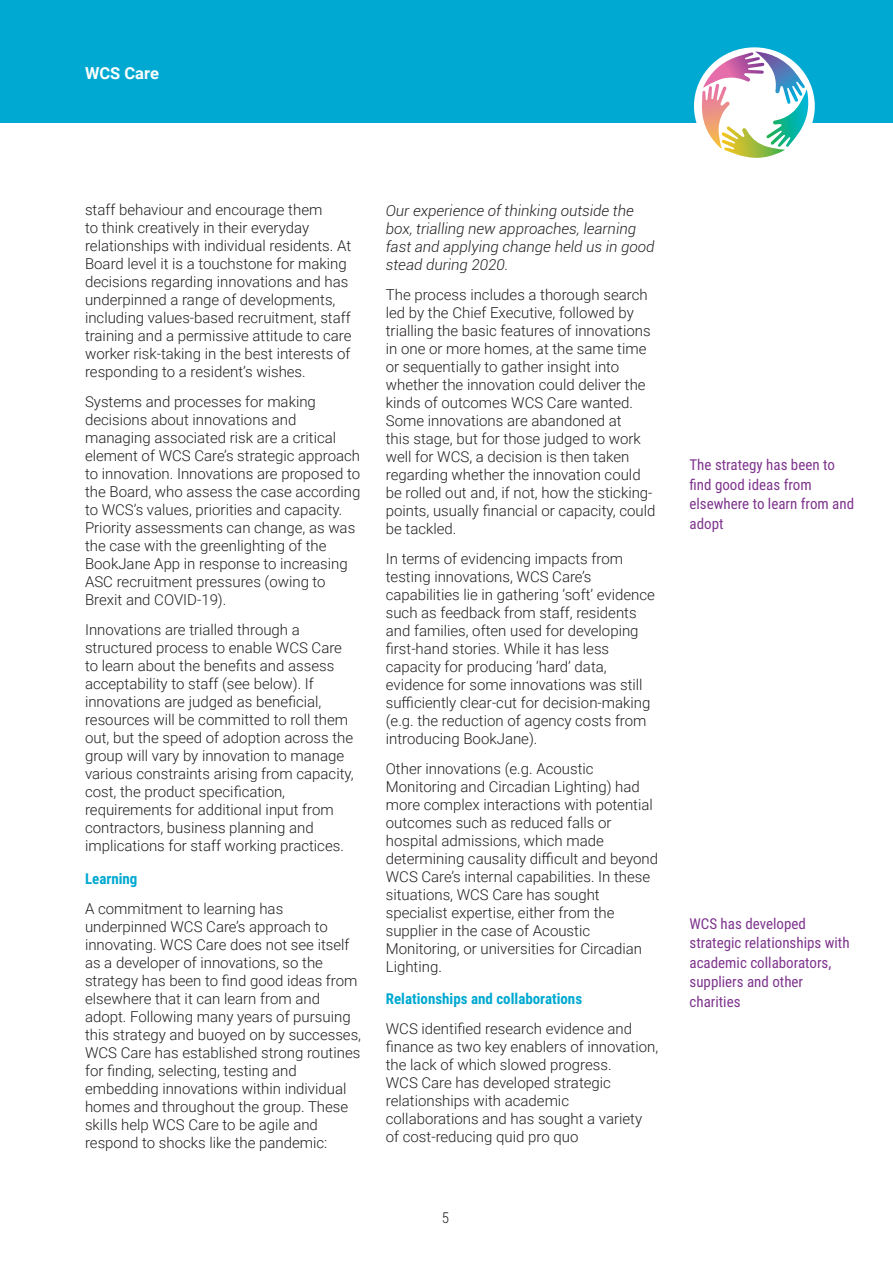
<style>
.page{position:relative;width:893px;height:1263px;background:#fff}
.page>*{position:absolute;margin:0;border:0;box-sizing:border-box;transform-origin:0 0}
.t1{font:700 16.5px "Roboto";color:#fff}
.t2{font:300 15px/18px "Roboto";color:#231f20}
.t3{font:15px/19.5px "Roboto Condensed";color:#7e358d}
.t4{font:italic 300 15px/18px "Roboto";color:#231f20}
.t5{font:700 15px "Roboto Condensed";color:#00a9d1}
.t6{font:300 15px "Roboto Condensed";color:#231f20}
</style>
<div class="page">
<div style="left:0;top:0;width:893px;height:123px;background:#00a9d1"></div>
<div style="left:694px;top:47px;width:121px;height:118px;background:#fff;border-radius:50%"></div>
<img style="left:702px;top:52px;width:106px;height:106px">
<p class="t1" style="left:85px;top:67px;width:75px">WCS Care</p>
<p class="t2" style="left:85px;top:203px;width:268px">staff behaviour and encourage them<br>to think creatively in their everyday relationships with individual residents. At Board level it is a touchstone for making decisions regarding innovations and has underpinned a range of developments, including values-based recruitment, staff training and a permissive attitude to care worker risk-taking in the best interests of responding to a resident’s wishes.</p>
<p class="t2" style="left:85px;top:395px;width:277px">Systems and processes for making decisions about innovations and managing associated risk are a critical element of WCS Care’s strategic approach to innovation. Innovations are proposed to the Board, who assess the case according to WCS’s values, priorities and capacity.<br>Priority assessments can change, as was the case with the greenlighting of the BookJane App in response to increasing ASC recruitment pressures (owing to Brexit and COVID-19).</p>
<p class="t2" style="left:85px;top:623px;width:270px">Innovations are trialled through a structured process to enable WCS Care to learn about the benefits and assess acceptability to staff (see below). If innovations are judged as beneficial, resources will be committed to roll them out, but the speed of adoption across the group will vary by innovation to manage various constraints arising from capacity, cost, the product specification, requirements for additional input from contractors, business planning and implications for staff working practices.</p>
<p class="t5" style="left:85px;top:872px;width:54px">Learning</p>
<p class="t2" style="left:85px;top:901px;width:278px">A commitment to learning has underpinned WCS Care’s approach to innovating. WCS Care does not see itself as a developer of innovations, so the strategy has been to find good ideas from elsewhere that it can learn from and adopt. Following many years of pursuing this strategy and buoyed on by successes, WCS Care has established strong routines for finding, selecting, testing and embedding innovations within individual homes and throughout the group. These skills help WCS Care to be agile and respond to shocks like the pandemic:</p>
<p class="t4" style="left:386px;top:203px;width:270px">Our experience of thinking outside the box, trialling new approaches, learning fast and applying change held us in good stead during 2020.</p>
<p class="t2" style="left:386px;top:287px;width:271px">The process includes a thorough search led by the Chief Executive, followed by trialling the basic features of innovations in one or more homes, at the same time or sequentially to gather insight into whether the innovation could deliver the kinds of outcomes WCS Care wanted.<br>Some innovations are abandoned at<br>this stage, but for those judged to work well for WCS, a decision is then taken regarding whether the innovation could be rolled out and, if not, how the sticking&shy;points, usually financial or capacity, could be tackled.</p>
<p class="t2" style="left:386px;top:551px;width:271px">In terms of evidencing impacts from testing innovations, WCS Care’s capabilities lie in gathering ‘soft’ evidence such as feedback from staff, residents and families, often used for developing first-hand stories. While it has less capacity for producing ‘hard’ data, evidence for some innovations was still sufficiently clear-cut for decision-making (e.g. the reduction of agency costs from introducing BookJane).</p>
<p class="t2" style="left:386px;top:761px;width:274px">Other innovations (e.g. Acoustic Monitoring and Circadian Lighting) had more complex interactions with potential outcomes such as reduced falls or hospital admissions, which made determining causality difficult and beyond WCS Care’s internal capabilities. In these situations, WCS Care has sought specialist expertise, either from the supplier in the case of Acoustic Monitoring, or universities for Circadian Lighting.</p>
<p class="t5" style="left:386px;top:993px;width:198px">Relationships and collaborations</p>
<p class="t2" style="left:386px;top:1021px;width:274px">WCS identified research evidence and finance as two key enablers of innovation, the lack of which slowed progress.<br>WCS Care has developed strategic relationships with academic collaborations and has sought a variety of cost-reducing quid pro quo</p>
<p class="t6" style="left:442px;top:1212px;width:9px">5</p>
<p class="t3" style="left:689px;top:457px;width:166px">The strategy has been to find good ideas from elsewhere to learn from and adopt</p>
<p class="t3" style="left:689px;top:915px;width:162px">WCS has developed strategic relationships with academic collaborators, suppliers and other charities</p>
</div>
